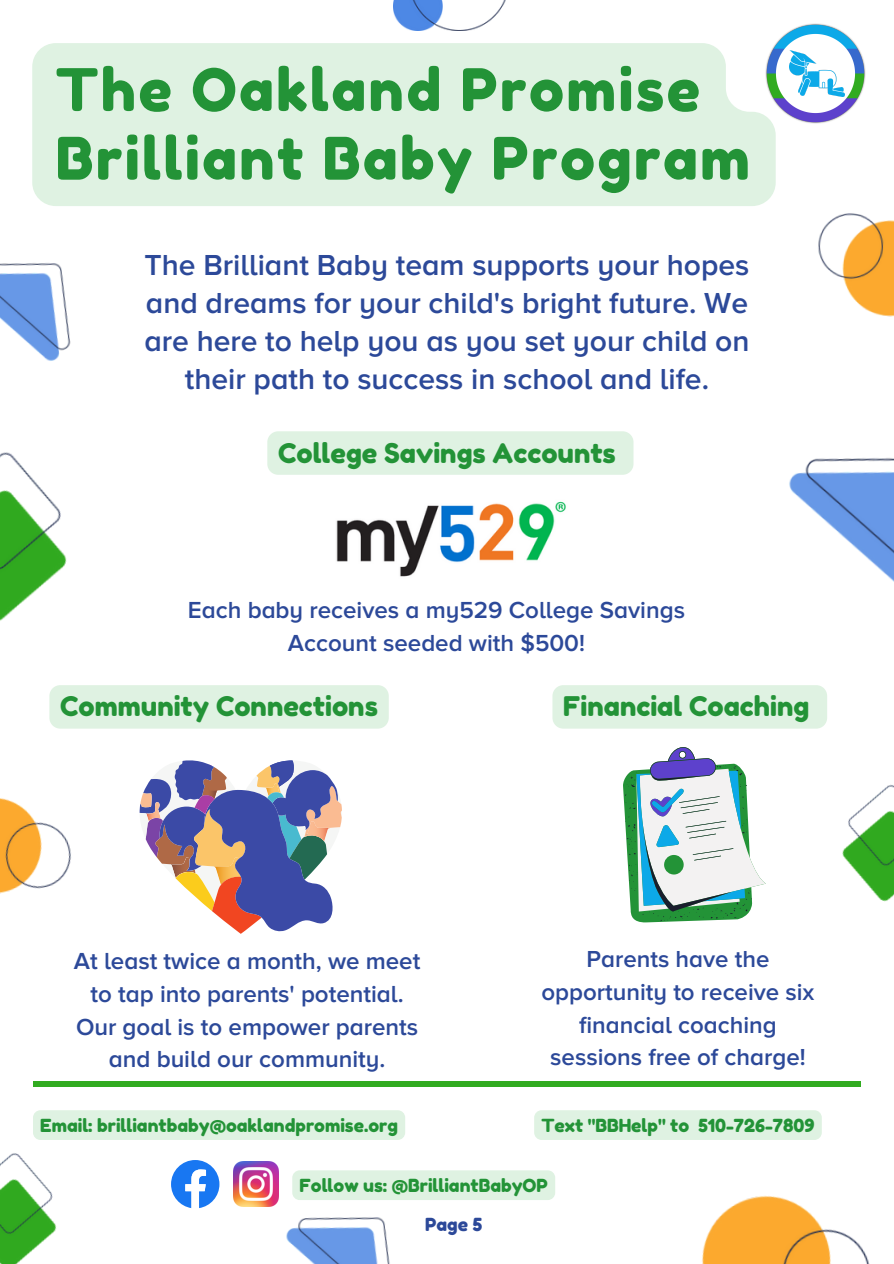
<style>
.page{position:relative;width:894px;height:1264px;background:#fff}
.page>*{position:absolute;margin:0;border:0;box-sizing:border-box;transform-origin:0 0}
.t1{font:58.5px/68.7px "Fredoka One";letter-spacing:.04em;color:#239337}
.t2{font:600 30px/38.2px "Proxima Nova A";color:#2c4999;text-align:center}
.t3{font:27px "Fredoka One";color:#239337}
.t4{font:600 24px/32.7px "Proxima Nova A";color:#2c4999;text-align:center}
.t5{font:18px "Fredoka One";color:#239337}
.t6{font:18px "Fredoka One";color:#2c4999}
</style>
<div class="page">
<div style="left:33px;top:1081px;width:827px;height:5px;background:#31ab20"></div>
<svg style="left:623px;top:747px;width:142px;height:175px"></svg>
<img style="left:336px;top:501px;width:230px;height:76px">
<svg style="left:139px;top:760px;width:203px;height:173px"></svg>
<svg style="left:171px;top:1160px;width:48px;height:48px"></svg>
<img style="left:233px;top:1161px;width:45px;height:45px">
<div style="left:32px;top:43px;width:743px;height:163px;background:#dff2e2"></div>
<div style="left:267px;top:431px;width:366px;height:44px;background:#dff2e2"></div>
<div style="left:552px;top:685px;width:274px;height:43px;background:#dff2e2"></div>
<div style="left:49px;top:685px;width:339px;height:43px;background:#dff2e2"></div>
<div style="left:33px;top:1110px;width:372px;height:29px;background:#dff2e2;border-radius:7px"></div>
<div style="left:534px;top:1110px;width:287px;height:29px;background:#dff2e2;border-radius:7px"></div>
<div style="left:292px;top:1170px;width:263px;height:29px;background:#dff2e2;border-radius:7px"></div>
<img style="left:764px;top:23px;width:101px;height:101px">
<div style="left:779px;top:37px;width:72px;height:73px;background:#fff;border-radius:50%"></div>
<img style="left:789px;top:50px;width:55px;height:47px">
<img style="left:0;top:263px;width:71px;height:98px">
<img style="left:0;top:452px;width:67px;height:169px">
<img style="left:0;top:798px;width:71px;height:96px">
<img style="left:0;top:1134px;width:85px;height:129px">
<img style="left:278px;top:1174px;width:155px;height:89px">
<img style="left:702px;top:1195px;width:167px;height:68px">
<img style="left:842px;top:784px;width:51px;height:118px">
<img style="left:789px;top:458px;width:104px;height:123px">
<img style="left:818px;top:213px;width:75px;height:104px">
<img style="left:394px;top:0;width:112px;height:31px">
<h2 class="t1" style="left:56px;top:55px;width:695px">The Oakland Promise<br>Brilliant Baby Program</h2>
<p class="t2" style="left:144px;top:246px;width:606px">The Brilliant Baby team supports your hopes and dreams for your child's bright future. We are here to help you as you set your child on their path to success in school and life.</p>
<p class="t3" style="left:278px;top:436px;width:339px">College Savings Accounts</p>
<h4 class="t4" style="left:188px;top:594px;width:498px">Each baby receives a my529 College Savings<br>Account seeded with $500!</h4>
<p class="t3" style="left:60px;top:690px;width:319px">Community Connections</p>
<h3 class="t3" style="left:563px;top:690px;width:247px">Financial Coaching</h3>
<p class="t4" style="left:74px;top:945px;width:348px">At least twice a month, we meet to tap into parents' potential.<br>Our goal is to empower parents and build our community.</p>
<p class="t4" style="left:541px;top:943px;width:274px">Parents have the opportunity to receive six financial coaching sessions free of charge!</p>
<p class="t5" style="left:40px;top:1114px;width:359px">Email: brilliantbaby@oaklandpromise.org</p>
<h3 class="t5" style="left:541px;top:1114px;width:149px">Text "BBHelp" to</h3>
<h3 class="t5" style="left:698px;top:1114px;width:118px">510-726-7809</h3>
<p class="t5" style="left:299px;top:1174px;width:250px">Follow us: @BrilliantBabyOP</p>
<h1 class="t6" style="left:425px;top:1213px;width:59px">Page 5</h1>
</div>
